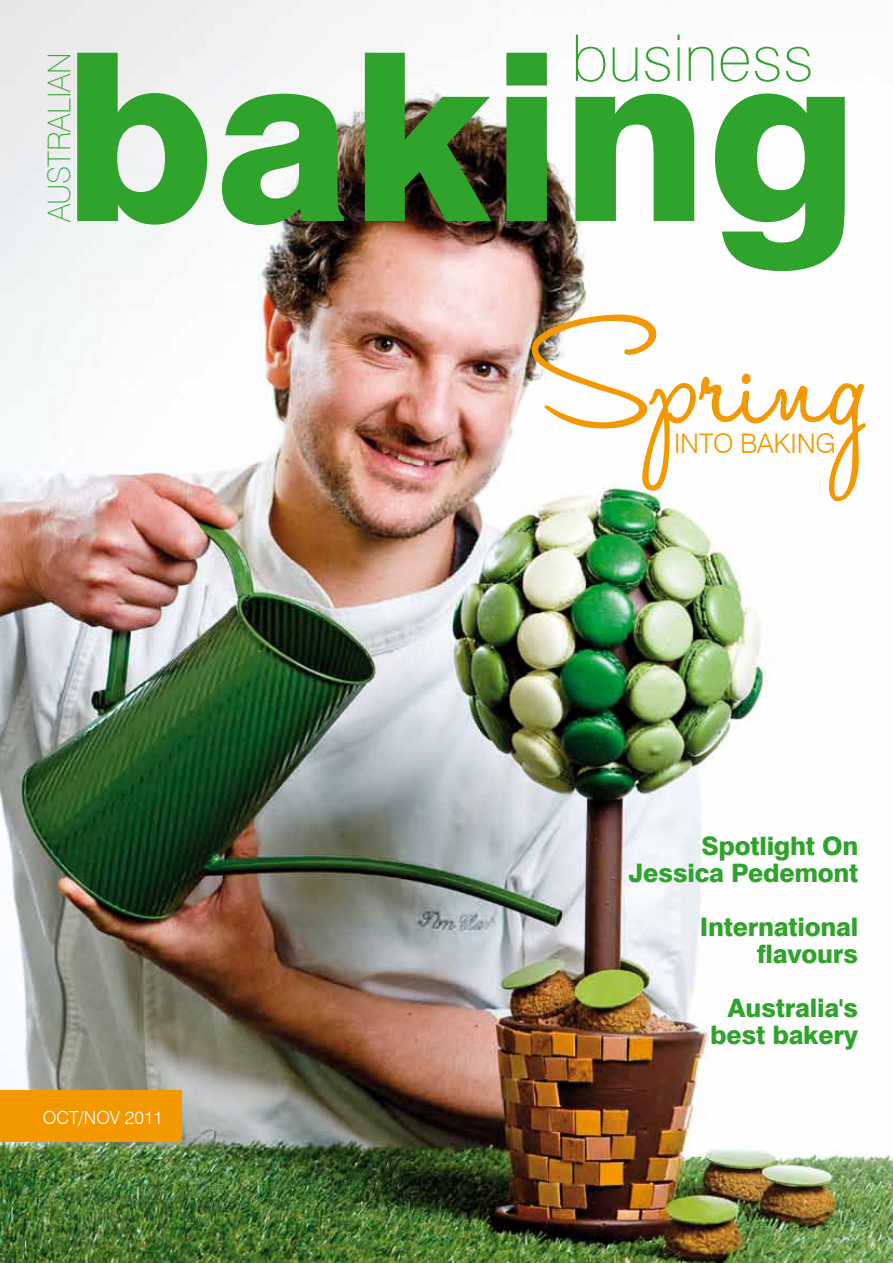
<style>
.page{position:relative;width:893px;height:1263px;background:#fff}
.page>*{position:absolute;margin:0;border:0;box-sizing:border-box;transform-origin:0 0}
.t1{font:800 234px "Swiss 721 BT";color:#30a32c}
.t2{font:172.5px "Halo Handletter";letter-spacing:-.01em;color:#f39800}
.t3{font:100 64.5px "Swiss 721 BT";color:#30a32c}
.t4{font:100 31.5px "Swiss 721 BT";letter-spacing:-.01em;color:#30a32c}
.t5{font:300 27px "Swiss 721 BT";letter-spacing:-.01em;color:#f39800}
.t6{font:800 25.5px/27px "Swiss 721 BT";letter-spacing:-.01em;color:#30a32c;text-align:right}
.t7{font:300 18px "Swiss 721 BT";color:#fff}
</style>
<div class="page">
<img style="left:0;top:0;width:893px;height:1263px">
<div style="left:0;top:1091px;width:181px;height:51px;background:#f39800"></div>
<h3 class="t3" style="left:571px;top:19px;width:244px">business</h3>
<h1 class="t1" style="left:62px;top:-4px;width:798px">baking</h1>
<p class="t4" style="left:40px;top:222px;width:171px;rotate:-90deg">AUSTRALIAN</p>
<h2 class="t2" style="left:536px;top:286px;width:331px">Spring</h2>
<p class="t5" style="left:674px;top:427px;width:163px">INTO BAKING</p>
<p class="t7" style="left:43px;top:1107px;width:122px">OCT/NOV 2011</p>
<p class="t6" style="left:628px;top:832px;width:231px">Spotlight On<br>Jessica Pedemont</p>
<p class="t6" style="left:700px;top:913px;width:160px">International flavours</p>
<p class="t6" style="left:710px;top:994px;width:150px">Australia's best bakery</p>
</div>
